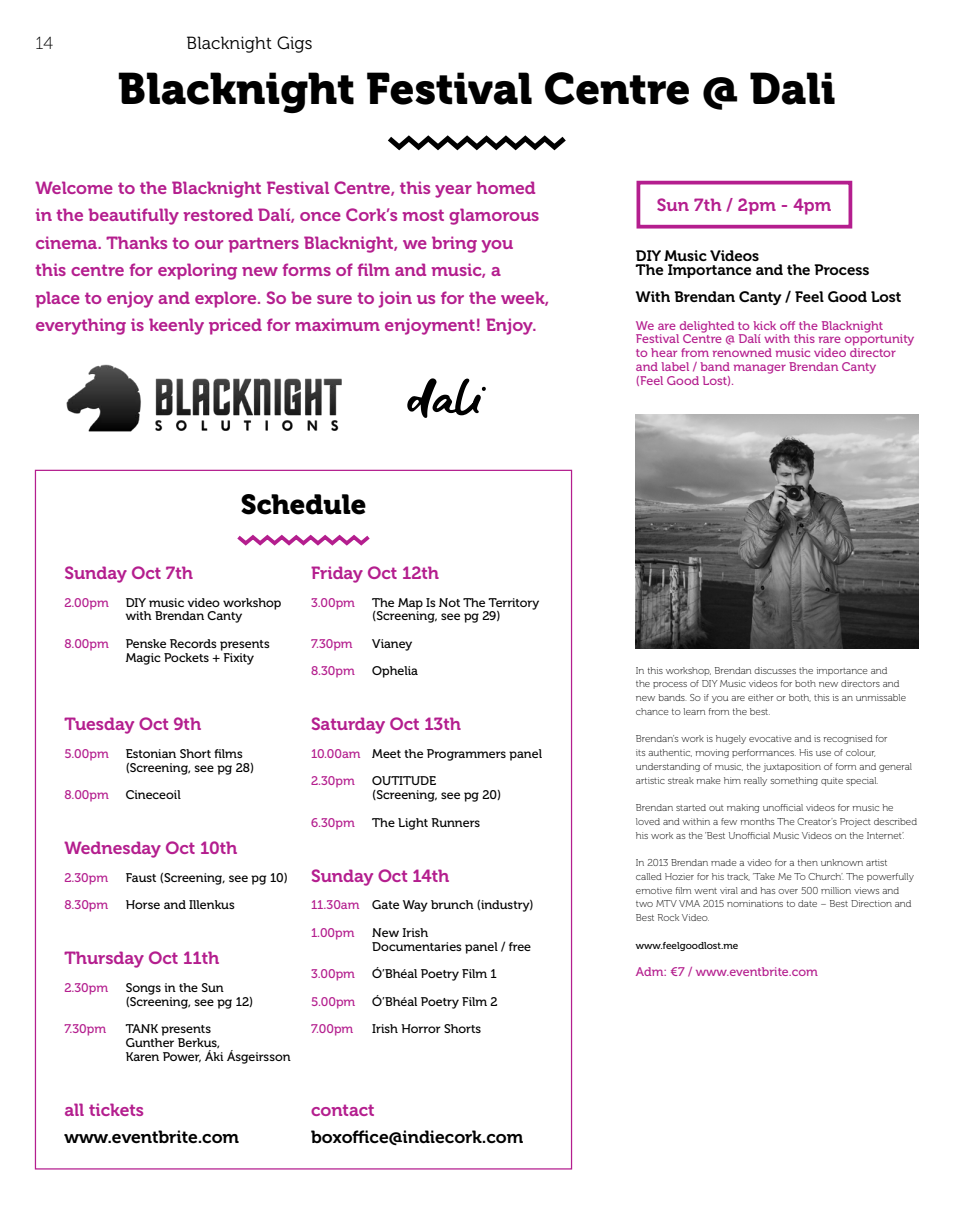
<style>
.page{position:relative;width:954px;height:1205px;background:#fff}
.page>*{position:absolute;margin:0;border:0;box-sizing:border-box;transform-origin:0 0}
.t1{font:43.75px "Museo 900";color:#000}
.t2{font:27.5px "Museo 900";color:#000}
.t3{font:17.5px/27.5px "Museo 700";color:#b41e8e}
.t4{font:17.5px "Museo 700";color:#000}
.t5{font:17.5px "Museo 300";letter-spacing:.01em;color:#000}
.t6{font:17.5px "Museo 100";color:#000}
.t7{font:15px/13.8px "Museo 700";color:#000}
.t8{font:12.5px/13.8px "Museo 500";color:#000}
.t9{font:12.5px/13.8px "Museo 500";color:#b41e8e}
.t10{font:10px/13.8px "Museo 100";color:#000}
.t11{font:10px "Museo 500";color:#000}
.s1{color:#b41e8e}
</style>
<div class="page">
<svg style="left:388px;top:135px;width:178px;height:16px"></svg>
<img style="left:66px;top:364px;width:276px;height:68px">
<img style="left:407px;top:378px;width:70px;height:40px">
<img style="left:635px;top:415px;width:282px;height:233px">
<div style="left:636px;top:181px;width:216px;height:47px;border:4px solid #b41e8e"></div>
<svg style="left:237px;top:534px;width:133px;height:12px"></svg>
<h3 class="t6" style="left:35px;top:33px;width:19px">14</h3>
<h3 class="t5" style="left:186px;top:33px;width:127px">Blacknight Gigs</h3>
<h1 class="t1" style="left:118px;top:64px;width:719px">Blacknight Festival Centre @ Dali</h1>
<p class="t3" style="left:35px;top:174px;width:515px">Welcome to the Blacknight Festival Centre, this year homed in the beautifully restored Dalí, once Cork’s most glamorous cinema. Thanks to our partners Blacknight, we bring you<br>this centre for exploring new forms of film and music, a place to enjoy and explore. So be sure to join us for the week, everything is keenly priced for maximum enjoyment! Enjoy.</p>
<h2 class="t2" style="left:241px;top:489px;width:127px">Schedule</h2>
<h3 class="t3" style="left:64px;top:559px;width:130px">Sunday Oct 7th</h3>
<p class="t9" style="left:64px;top:596px;width:46px">2.00pm</p>
<p class="t8" style="left:126px;top:596px;width:157px">DIY music video workshop with Brendan Canty</p>
<p class="t9" style="left:64px;top:637px;width:46px">8.00pm</p>
<p class="t8" style="left:126px;top:637px;width:145px">Penske Records presents<br>Magic Pockets + Fixity</p>
<h3 class="t3" style="left:64px;top:711px;width:138px">Tuesday Oct 9th</h3>
<p class="t9" style="left:64px;top:747px;width:46px">5.00pm</p>
<p class="t8" style="left:126px;top:747px;width:130px">Estonian Short films (Screening, see pg 28)</p>
<p class="t9" style="left:64px;top:788px;width:46px">8.00pm</p>
<p class="t8" style="left:126px;top:788px;width:56px">Cineceoil</p>
<h3 class="t3" style="left:64px;top:834px;width:174px">Wednesday Oct 10th</h3>
<p class="t9" style="left:64px;top:871px;width:45px">2.30pm</p>
<p class="t8" style="left:126px;top:871px;width:164px">Faust (Screening, see pg 10)</p>
<p class="t9" style="left:64px;top:898px;width:45px">8.30pm</p>
<p class="t8" style="left:126px;top:898px;width:110px">Horse and Illenkus</p>
<h3 class="t3" style="left:64px;top:944px;width:156px">Thursday Oct 11th</h3>
<p class="t9" style="left:64px;top:981px;width:45px">2.30pm</p>
<p class="t8" style="left:126px;top:981px;width:129px">Songs in the Sun (Screening, see pg 12)</p>
<p class="t9" style="left:64px;top:1022px;width:43px">7.30pm</p>
<p class="t8" style="left:126px;top:1022px;width:166px">TANK presents<br>Gunther Berkus,<br>Karen Power, Áki Ásgeirsson</p>
<h3 class="t3" style="left:64px;top:1096px;width:81px">all tickets</h3>
<h3 class="t4" style="left:64px;top:1127px;width:176px">www.eventbrite.com</h3>
<h3 class="t3" style="left:311px;top:559px;width:130px">Friday Oct 12th</h3>
<p class="t9" style="left:311px;top:596px;width:45px">3.00pm</p>
<p class="t8" style="left:372px;top:596px;width:168px">The Map Is Not The Territory (Screening, see pg 29)</p>
<p class="t9" style="left:311px;top:637px;width:43px">7.30pm</p>
<p class="t8" style="left:372px;top:637px;width:42px">Vianey</p>
<p class="t9" style="left:311px;top:664px;width:45px">8.30pm</p>
<p class="t8" style="left:372px;top:664px;width:47px">Ophelia</p>
<h3 class="t3" style="left:311px;top:711px;width:151px">Saturday Oct 13th</h3>
<p class="t8" style="left:311px;top:747px;width:232px"><span class="s1">10.00am</span> Meet the Programmers panel</p>
<p class="t9" style="left:311px;top:774px;width:45px">2.30pm</p>
<p class="t8" style="left:372px;top:774px;width:130px">OUTITUDE (Screening, see pg 20)</p>
<p class="t9" style="left:311px;top:816px;width:45px">6.30pm</p>
<p class="t8" style="left:372px;top:816px;width:109px">The Light Runners</p>
<h3 class="t3" style="left:311px;top:862px;width:140px">Sunday Oct 14th</h3>
<p class="t8" style="left:311px;top:898px;width:224px"><span class="s1">11.30am</span> Gate Way brunch (industry)</p>
<p class="t9" style="left:311px;top:926px;width:45px">1.00pm</p>
<p class="t8" style="left:372px;top:926px;width:160px">New Irish<br>Documentaries panel / free</p>
<p class="t9" style="left:311px;top:967px;width:45px">3.00pm</p>
<p class="t8" style="left:372px;top:967px;width:126px">Ó’Bhéal Poetry Film 1</p>
<p class="t9" style="left:311px;top:994px;width:46px">5.00pm</p>
<p class="t8" style="left:372px;top:994px;width:127px">Ó’Bhéal Poetry Film 2</p>
<p class="t9" style="left:311px;top:1022px;width:44px">7.00pm</p>
<p class="t8" style="left:372px;top:1022px;width:110px">Irish Horror Shorts</p>
<h3 class="t3" style="left:311px;top:1096px;width:65px">contact</h3>
<h3 class="t4" style="left:311px;top:1127px;width:214px">boxoffice@indiecork.com</h3>
<h3 class="t3" style="left:656px;top:192px;width:176px">Sun 7th / 2pm - 4pm</h3>
<h3 class="t7" style="left:635px;top:249px;width:235px">DIY Music Videos<br>The Importance and the Process</h3>
<h3 class="t7" style="left:635px;top:290px;width:267px">With Brendan Canty / Feel Good Lost</h3>
<p class="t9" style="left:635px;top:319px;width:280px">We are delighted to kick off the Blacknight Festival Centre @ Dalí with this rare opportunity to hear from renowned music video director and label / band manager Brendan Canty<br>(Feel Good Lost).</p>
<p class="t10" style="left:635px;top:663px;width:271px">In this workshop, Brendan discusses the importance and<br>the process of DIY Music videos for both new directors and new bands. So if you are either or both, this is an unmissable chance to learn from the best.</p>
<p class="t10" style="left:635px;top:732px;width:277px">Brendan’s work is hugely evocative and is recognised for<br>its authentic, moving performances. His use of colour, understanding of music, the juxtaposition of form and general artistic streak make him really something quite special.</p>
<p class="t10" style="left:635px;top:801px;width:282px">Brendan started out making unofficial videos for music he loved and within a few months The Creator’s Project described his work as the ‘Best Unofficial Music Videos on the Internet’.</p>
<p class="t10" style="left:635px;top:856px;width:279px">In 2013 Brendan made a video for a then unknown artist called Hozier for his track, ‘Take Me To Church’. The powerfully emotive film went viral and has over 500 million views and two MTV VMA 2015 nominations to date – Best Direction and Best Rock Video.</p>
<p class="t11" style="left:635px;top:939px;width:104px">www.feelgoodlost.me</p>
<p class="t9" style="left:635px;top:965px;width:183px">Adm: €7 / www.eventbrite.com</p>
</div>
